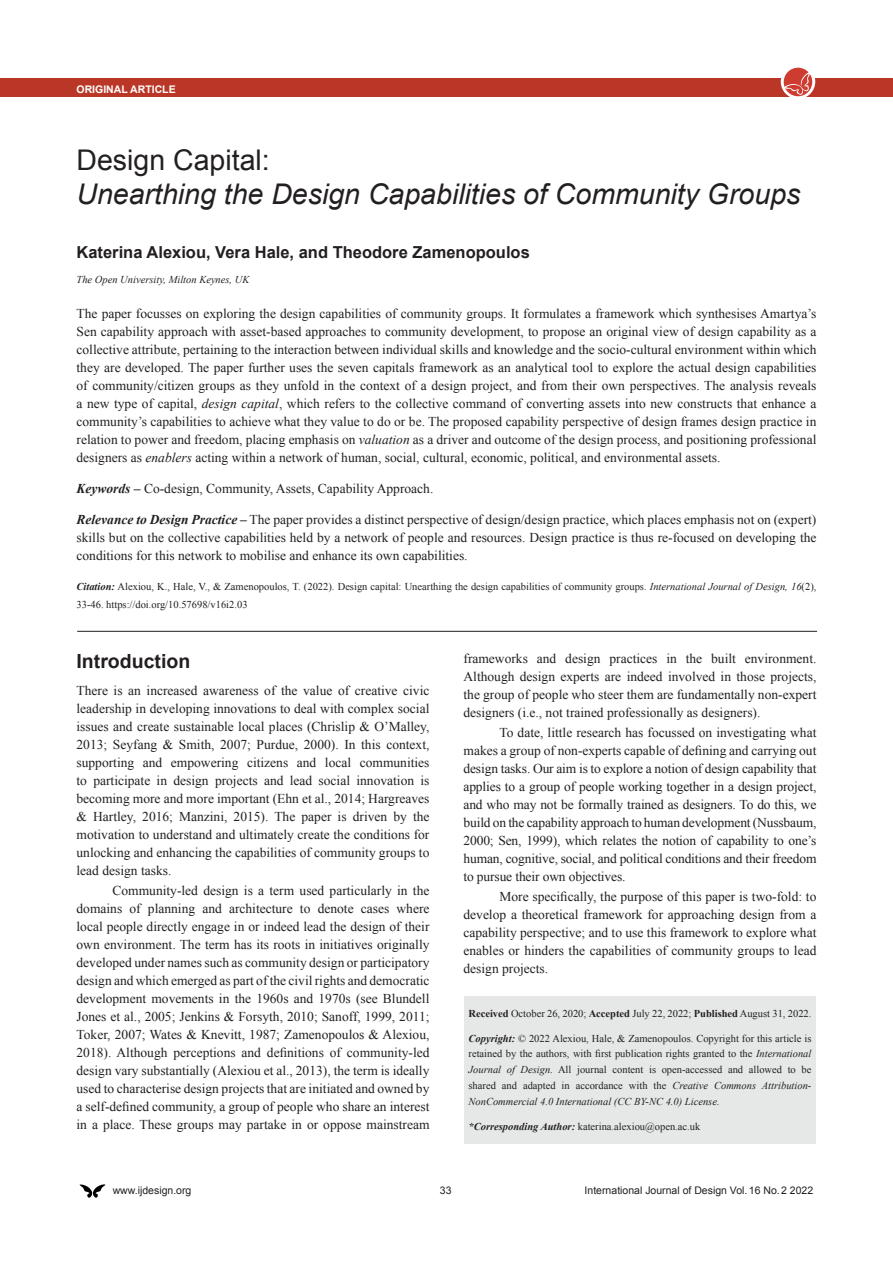
<style>
.page{position:relative;width:893px;height:1263px;background:#fff}
.page>*{position:absolute;margin:0;border:0;box-sizing:border-box;transform-origin:0 0}
.Article_Title{font:italic 28.5px/34.2px "Arial";color:#231f20}
.Section_Title{font:700 19.5px "Arial";color:#231f20}
.AuthorNames{font:700 16.5px "Arial";color:#231f20}
.Paragraph{font:13.5px/18px "Times New Roman";color:#231f20;text-align:justify}
.Abstract{font:13.5px/18px "Times New Roman";color:#231f20;text-align:justify}
.first_Paragraph{font:13.5px/18px "Times New Roman";color:#231f20;text-align:justify}
.Article_Notes{font:10.5px/15.9px "Times New Roman";color:#231f20;text-align:justify}
.Article_Citation{font:10.5px/18px "Times New Roman";color:#231f20}
.t1{font:10.5px "Arial";color:#231f20}
.Affiliation{font:italic 10.5px "Times New Roman";color:#231f20}
.Article_Category{font:700 10.5px "Arial";color:#fff}
.s1{font-style:normal}
.s2{font-style:italic}
.s3{font-weight:700;font-style:italic}
.s4{font-weight:700}
</style>
<div class="page">
<svg style="left:80px;top:1184px;width:25px;height:14px"></svg>
<div style="left:0;top:78px;width:893px;height:19px;background:#ba3626"></div>
<svg style="left:781px;top:64px;width:34px;height:35px"></svg>
<div style="left:784px;top:68px;width:28px;height:28px;background:#ce3c31;border-radius:50%"></div>
<svg style="left:784px;top:72px;width:26px;height:23px"></svg>
<div style="left:464px;top:996px;width:352px;height:147px;background:#e5e8e7"></div>
<hr style="left:77px;top:631px;width:740px;height:1px;background:#231f20">
<p class="Article_Category" style="left:77px;top:82px;width:101px">ORIGINAL ARTICLE</p>
<p class="Article_Title" style="left:77px;top:143px;width:725px"><span class="s1">Design Capital:<br></span>Unearthing the Design Capabilities of Community Groups</p>
<p class="AuthorNames" style="left:77px;top:241px;width:455px">Katerina Alexiou, Vera Hale, and Theodore Zamenopoulos</p>
<p class="Affiliation" style="left:77px;top:272px;width:174px">The Open University, Milton Keynes, UK</p>
<p class="Abstract" style="left:77px;top:304px;width:741px">The paper focusses on exploring the design capabilities of community groups. It formulates a framework which synthesises Amartya’s Sen capability approach with asset-based approaches to community development, to propose an original view of design capability as a collective attribute, pertaining to the interaction between individual skills and knowledge and the socio-cultural environment within which they are developed. The paper further uses the seven capitals framework as an analytical tool to explore the actual design capabilities of community/citizen groups as they unfold in the context of a design project, and from their own perspectives. The analysis reveals a new type of capital, <span class="s2">design capital</span>, which refers to the collective command of converting assets into new constructs that enhance a community’s capabilities to achieve what they value to do or be. The proposed capability perspective of design frames design practice in relation to power and freedom, placing emphasis on <span class="s2">valuation</span> as a driver and outcome of the design process, and positioning professional designers as <span class="s2">enablers</span> acting within a network of human, social, cultural, economic, political, and environmental assets.</p>
<p class="Abstract" style="left:77px;top:479px;width:358px"><span class="s3">Keywords –</span> Co-design, Community, Assets, Capability Approach.</p>
<p class="Abstract" style="left:77px;top:510px;width:741px"><span class="s3">Relevance to Design Practice –</span> The paper provides a distinct perspective of design/design practice, which places emphasis not on (expert) skills but on the collective capabilities held by a network of people and resources. Design practice is thus re-focused on developing the conditions for this network to mobilise and enhance its own capabilities.</p>
<p class="Article_Citation" style="left:77px;top:578px;width:741px"><span class="s3">Citation:</span> Alexiou, K., Hale, V., &amp; Zamenopoulos, T. (2022). Design capital: Unearthing the design capabilities of community groups. <span class="s2">International Journal of Design, 16</span>(2),<br>33-46. https://doi.org/10.57698/v16i2.03</p>
<p class="Section_Title" style="left:77px;top:648px;width:115px">Introduction</p>
<p class="first_Paragraph" style="left:77px;top:681px;width:354px">There is an increased awareness of the value of creative civic leadership in developing innovations to deal with complex social issues and create sustainable local places (Chrislip &amp; O’Malley, 2013; Seyfang &amp; Smith, 2007; Purdue, 2000). In this context, supporting and empowering citizens and local communities to participate in design projects and lead social innovation is becoming more and more important (Ehn et al., 2014; Hargreaves &amp; Hartley, 2016; Manzini, 2015). The paper is driven by the motivation to understand and ultimately create the conditions for unlocking and enhancing the capabilities of community groups to lead design tasks.</p>
<p class="Paragraph" style="left:77px;top:881px;width:354px;text-indent:36px">Community-led design is a term used particularly in the domains of planning and architecture to denote cases where local people directly engage in or indeed lead the design of their own environment. The term has its roots in initiatives originally developed under names such as community design or participatory design and which emerged as part of the civil rights and democratic development movements in the 1960s and 1970s (see Blundell Jones et al., 2005; Jenkins &amp; Forsyth, 2010; Sanoff, 1999, 2011; Toker, 2007; Wates &amp; Knevitt, 1987; Zamenopoulos &amp; Alexiou, 2018). Although perceptions and definitions of community-led design vary substantially (Alexiou et al., 2013), the term is ideally used to characterise design projects that are initiated and owned by a self-defined community, a group of people who share an interest in a place. These groups may partake in or oppose mainstream</p>
<p class="Paragraph" style="left:463px;top:649px;width:354px">frameworks and design practices in the built environment.<br>Although design experts are indeed involved in those projects, the group of people who steer them are fundamentally non-expert designers (i.e., not trained professionally as designers).</p>
<p class="Paragraph" style="left:463px;top:724px;width:355px;text-indent:36px">To date, little research has focussed on investigating what makes a group of non-experts capable of defining and carrying out design tasks. Our aim is to explore a notion of design capability that applies to a group of people working together in a design project, and who may not be formally trained as designers. To do this, we build on the capability approach to human development (Nussbaum, 2000; Sen, 1999), which relates the notion of capability to one’s human, cognitive, social, and political conditions and their freedom to pursue their own objectives.</p>
<p class="Paragraph" style="left:463px;top:888px;width:354px;text-indent:36px">More specifically, the purpose of this paper is two-fold: to develop a theoretical framework for approaching design from a capability perspective; and to use this framework to explore what enables or hinders the capabilities of community groups to lead design projects.</p>
<p class="Article_Notes" style="left:468px;top:1005px;width:344px"><span class="s4">Received</span> October 26, 2020; <span class="s4">Accepted</span> July 22, 2022; <span class="s4">Published</span> August 31, 2022.</p>
<p class="Article_Notes" style="left:468px;top:1030px;width:344px"><span class="s3">Copyright:</span> © 2022 Alexiou, Hale, &amp; Zamenopoulos. Copyright for this article is retained by the authors, with first publication rights granted to the <span class="s2">International Journal of Design.</span> All journal content is open-accessed and allowed to be shared and adapted in accordance with the <span class="s2">Creative Commons Attribution-NonCommercial 4.0 International (CC BY-NC 4.0) License.</span></p>
<p class="Article_Notes" style="left:468px;top:1118px;width:233px"><span class="s3">*Corresponding Author:</span> katerina.alexiou@open.ac.uk</p>
<p class="t1" style="left:113px;top:1184px;width:80px">www.ijdesign.org</p>
<p class="t1" style="left:440px;top:1184px;width:13px">33</p>
<p class="t1" style="left:585px;top:1184px;width:230px">International Journal of Design Vol. 16 No. 2 2022</p>
</div>
